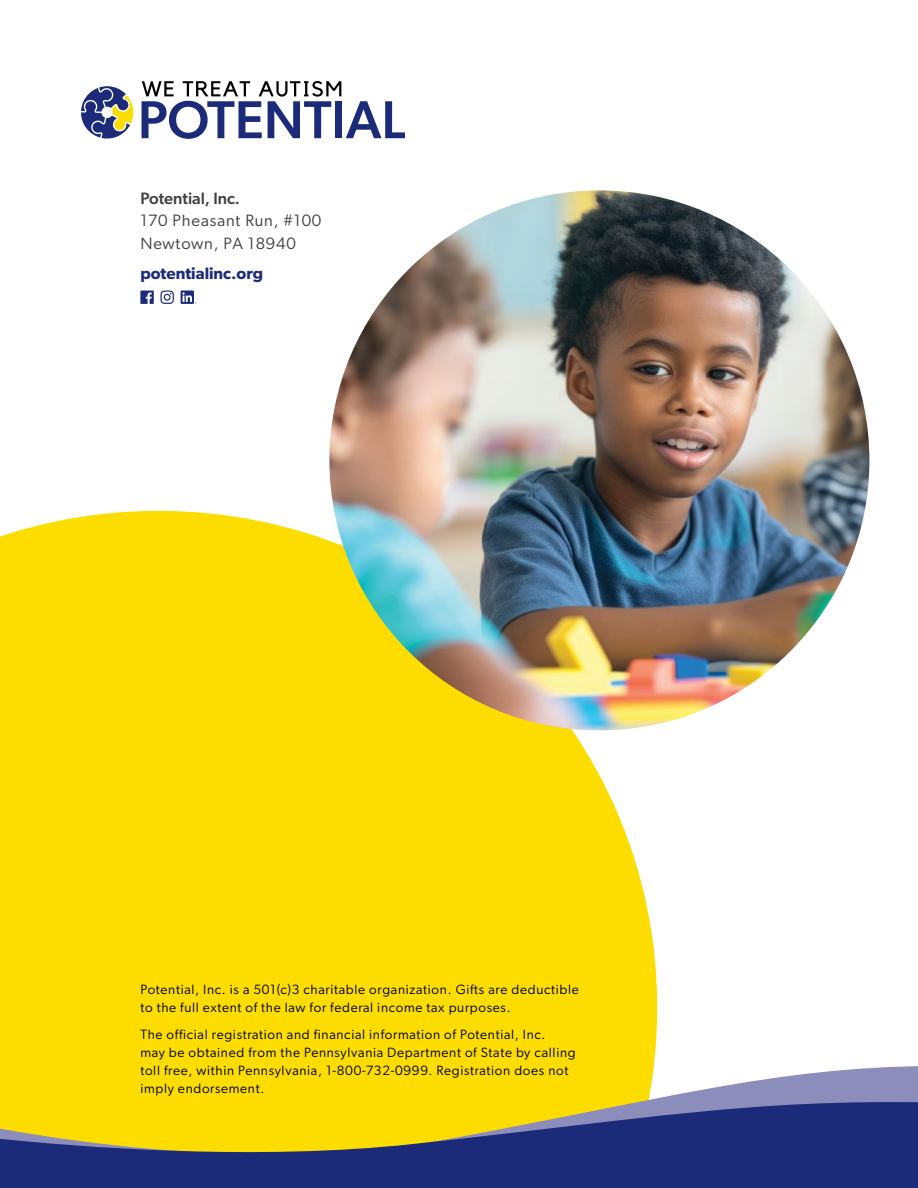
<style>
.page{position:relative;width:918px;height:1188px;background:#fff}
.page>*{position:absolute;margin:0;border:0;box-sizing:border-box;transform-origin:0 0}
.t1{font:16.5px/22.5px "Gibson";letter-spacing:.05em;color:#414042}
.t2{font:600 16.5px "Gibson";color:#1b2b79}
.t3{font:500 16.5px "Gibson";color:#414042}
.t4{font:13.5px/18px "Gibson";letter-spacing:.05em;color:#000}
</style>
<div class="page">
<div style="left:0;top:511px;width:657px;height:555px;background:#fddd00"></div>
<svg style="left:0;top:1066px;width:918px;height:33px;background:#e8d23d"></svg>
<svg style="left:0;top:1099px;width:918px;height:89px;background:#676757"></svg>
<svg style="left:142px;top:81px;width:263px;height:58px"></svg>
<svg style="left:81px;top:86px;width:52px;height:53px"></svg>
<img style="left:329px;top:190px;width:540px;height:540px;border-radius:270px">
<svg style="left:140px;top:291px;width:14px;height:13px"></svg>
<svg style="left:181px;top:291px;width:15px;height:13px"></svg>
<svg style="left:160px;top:291px;width:14px;height:13px"></svg>
<p class="t3" style="left:140px;top:188px;width:101px">Potential, Inc.</p>
<p class="t1" style="left:140px;top:209px;width:183px">170 Pheasant Run, #100<br>Newtown, PA 18940</p>
<p class="t2" style="left:140px;top:263px;width:124px">potentialinc.org</p>
<p class="t4" style="left:140px;top:980px;width:440px">Potential, Inc. is a 501(c)3 charitable organization. Gifts are deductible to the full extent of the law for federal income tax purposes.</p>
<p class="t4" style="left:140px;top:1025px;width:437px">The official registration and financial information of Potential, Inc.<br>may be obtained from the Pennsylvania Department of State by calling toll free, within Pennsylvania, 1-800-732-0999. Registration does not imply endorsement.</p>
</div>
